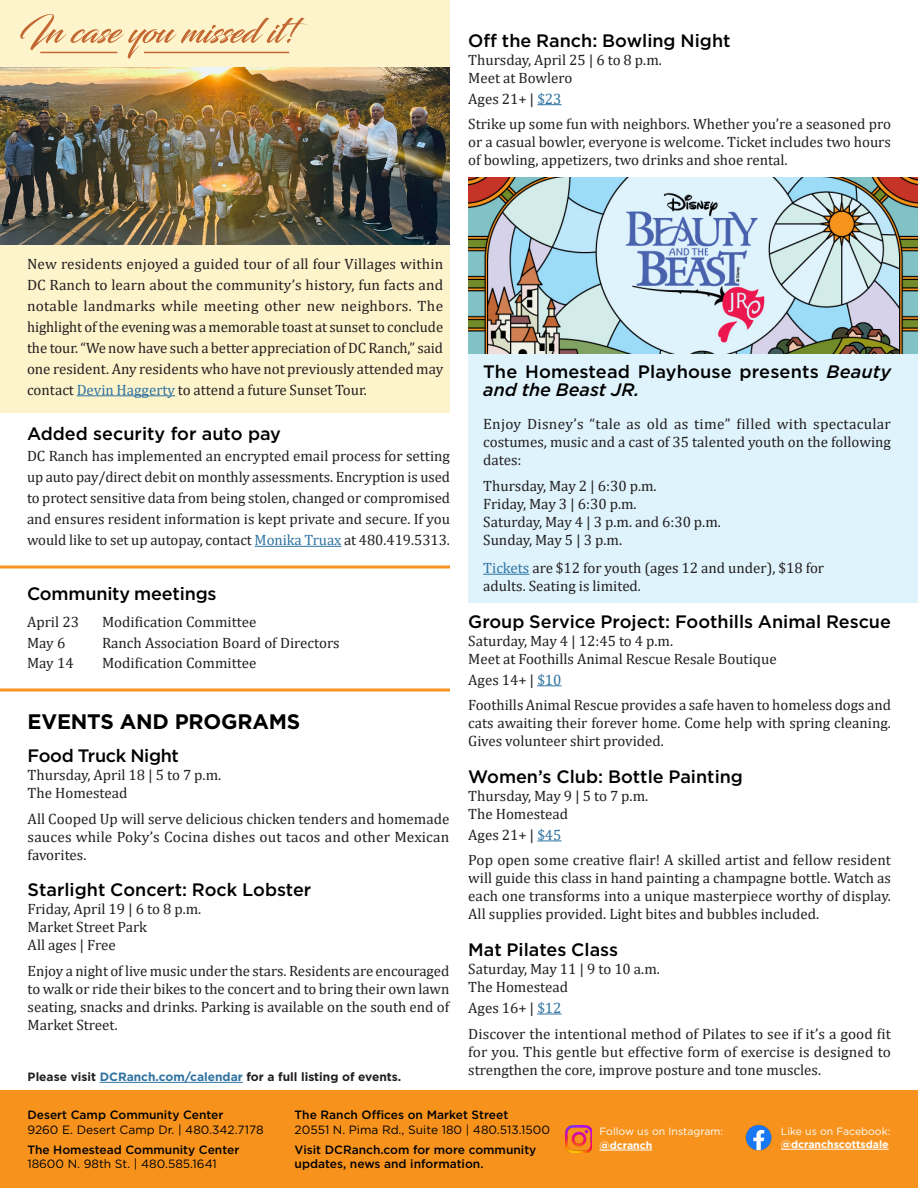
<style>
.page{position:relative;width:918px;height:1188px;background:#fff}
.page>*{position:absolute;margin:0;border:0;box-sizing:border-box;transform-origin:0 0}
.t1{font:700 21px "Gotham";letter-spacing:-.01em;color:#000}
.t2{font:500 18px/18px "Gotham";color:#000}
.t3{font:500 18px "Gotham";letter-spacing:-.02em;color:#000}
.RRU{font:15px/18px "Cambria";color:#231f20;text-align:justify}
.t4{font:500 12px "Gotham";color:#000}
.t5{font:12px "Gotham";color:#000}
.t6{font:700 12px "Gotham";color:#231f20}
.t7{font:10.5px "Gotham";color:#fff}
.t8{font:700 10.5px "Gotham";color:#fff}
.s1{color:#2f73a1}
.s2{font-style:italic}
</style>
<div class="page">
<div style="left:0;top:0;width:450px;height:412px;background:#fef4cb"></div>
<div style="left:468px;top:354px;width:450px;height:249px;background:#dff3fc"></div>
<svg style="left:537px;top:104px;width:25px;height:1px"></svg>
<hr style="left:483px;top:574px;width:46px;height:1px;background:#2f73a1">
<svg style="left:537px;top:685px;width:25px;height:1px"></svg>
<svg style="left:537px;top:840px;width:25px;height:1px"></svg>
<svg style="left:537px;top:1014px;width:25px;height:1px"></svg>
<svg style="left:20px;top:14px;width:288px;height:45px"></svg>
<hr style="left:100px;top:1082px;width:143px;height:1px;background:#2f73a1">
<hr style="left:77px;top:395px;width:98px;height:1px;background:#2f73a1">
<img style="left:0;top:68px;width:450px;height:176px">
<img style="left:468px;top:177px;width:450px;height:177px">
<div style="left:0;top:1091px;width:918px;height:97px;background:#f7931d"></div>
<hr style="left:781px;top:1149px;width:108px;height:1px;background:#fff">
<hr style="left:600px;top:1150px;width:52px;height:1px;background:#fff">
<img style="left:565px;top:1125px;width:27px;height:27px">
<img style="left:746px;top:1125px;width:26px;height:26px">
<hr style="left:255px;top:546px;width:86px;height:1px;background:#2f73a1">
<hr style="left:0;top:566px;width:450px;height:2px;background:#f79321">
<svg style="left:0;top:688px;width:450px;height:4px;background:#f8ad58"></svg>
<p class="t2" style="left:468px;top:31px;width:264px">Off the Ranch: Bowling Night</p>
<p class="RRU" style="left:468px;top:51px;width:195px">Thursday, April 25 | 6 to 8 p.m.</p>
<p class="RRU" style="left:468px;top:69px;width:106px">Meet at Bowlero</p>
<p class="RRU" style="left:468px;top:90px;width:95px">Ages 21+ | <span class="s1">$23</span></p>
<p class="RRU" style="left:468px;top:115px;width:424px">Strike up some fun with neighbors. Whether you’re a seasoned pro or a casual bowler, everyone is welcome. Ticket includes two hours of bowling, appetizers, two drinks and shoe rental.</p>
<p class="RRU" style="left:27px;top:253px;width:418px;line-height:21px">New residents enjoyed a guided tour of all four Villages within DC Ranch to learn about the community’s history, fun facts and notable landmarks while meeting other new neighbors. The highlight of the evening was a memorable toast at sunset to conclude the tour. “We now have such a better appreciation of DC Ranch,” said one resident. Any residents who have not previously attended may contact <span class="s1">Devin Haggerty</span> to attend a future Sunset Tour.</p>
<p class="t2" style="left:27px;top:425px;width:256px">Added security for auto pay</p>
<p class="RRU" style="left:27px;top:446px;width:425px;line-height:21px">DC Ranch has implemented an encrypted email process for setting up auto pay/direct debit on monthly assessments. Encryption is used to protect sensitive data from being stolen, changed or compromised and ensures resident information is kept private and secure. If you would like to set up autopay, contact <span class="s1">Monika Truax</span> at 480.419.5313.</p>
<p class="t2" style="left:27px;top:585px;width:191px">Community meetings</p>
<p class="RRU" style="left:27px;top:613px;width:54px">April 23</p>
<p class="RRU" style="left:102px;top:613px;width:156px">Modification Committee</p>
<p class="RRU" style="left:27px;top:634px;width:40px">May 6</p>
<p class="RRU" style="left:102px;top:634px;width:239px">Ranch Association Board of Directors</p>
<p class="RRU" style="left:27px;top:654px;width:48px">May 14</p>
<p class="RRU" style="left:102px;top:654px;width:156px">Modification Committee</p>
<p class="t1" style="left:28px;top:708px;width:274px">EVENTS AND PROGRAMS</p>
<p class="t3" style="left:28px;top:744px;width:153px">Food Truck Night</p>
<p class="RRU" style="left:28px;top:766px;width:195px">Thursday, April 18 | 5 to 7 p.m.</p>
<p class="RRU" style="left:28px;top:784px;width:101px">The Homestead</p>
<p class="RRU" style="left:28px;top:810px;width:423px">All Cooped Up will serve delicious chicken tenders and homemade sauces while Poky’s Cocina dishes out tacos and other Mexican favorites.</p>
<p class="t2" style="left:28px;top:881px;width:285px">Starlight Concert: Rock Lobster</p>
<p class="RRU" style="left:28px;top:900px;width:175px">Friday, April 19 | 6 to 8 p.m.</p>
<p class="RRU" style="left:28px;top:918px;width:121px">Market Street Park</p>
<p class="RRU" style="left:28px;top:936px;width:90px">All ages | Free</p>
<p class="RRU" style="left:28px;top:962px;width:423px">Enjoy a night of live music under the stars. Residents are encouraged to walk or ride their bikes to the concert and to bring their own lawn seating, snacks and drinks. Parking is available on the south end of Market Street.</p>
<p class="t6" style="left:28px;top:1069px;width:375px">Please visit <span class="s1">DCRanch.com/calendar</span> for a full listing of events.</p>
<p class="t2" style="left:483px;top:363px;width:409px">The Homestead Playhouse presents <span class="s2">Beauty and the Beast JR.</span></p>
<p class="RRU" style="left:483px;top:415px;width:409px">Enjoy Disney’s “tale as old as time” filled with spectacular costumes, music and a cast of 35 talented youth on the following dates:</p>
<p class="RRU" style="left:483px;top:477px;width:175px">Thursday, May 2 | 6:30 p.m.</p>
<p class="RRU" style="left:483px;top:495px;width:155px">Friday, May 3 | 6:30 p.m.</p>
<p class="RRU" style="left:483px;top:513px;width:239px">Saturday, May 4 | 3 p.m. and 6:30 p.m.</p>
<p class="RRU" style="left:483px;top:531px;width:140px">Sunday, May 5 | 3 p.m.</p>
<p class="RRU" style="left:483px;top:559px;width:342px"><span class="s1">Tickets</span> are $12 for youth (ages 12 and under), $18 for</p>
<p class="RRU" style="left:483px;top:577px;width:159px">adults. Seating is limited.</p>
<p class="t2" style="left:468px;top:612px;width:424px">Group Service Project: Foothills Animal Rescue</p>
<p class="RRU" style="left:468px;top:632px;width:206px">Saturday, May 4 | 12:45 to 4 p.m.</p>
<p class="RRU" style="left:468px;top:650px;width:310px">Meet at Foothills Animal Rescue Resale Boutique</p>
<p class="RRU" style="left:468px;top:671px;width:95px">Ages 14+ | <span class="s1">$10</span></p>
<p class="RRU" style="left:468px;top:696px;width:424px">Foothills Animal Rescue provides a safe haven to homeless dogs and cats awaiting their forever home. Come help with spring cleaning.<br>Gives volunteer shirt provided.</p>
<p class="t2" style="left:468px;top:767px;width:276px">Women’s Club: Bottle Painting</p>
<p class="RRU" style="left:468px;top:787px;width:182px">Thursday, May 9 | 5 to 7 p.m.</p>
<p class="RRU" style="left:468px;top:805px;width:101px">The Homestead</p>
<p class="RRU" style="left:468px;top:826px;width:95px">Ages 21+ | <span class="s1">$45</span></p>
<p class="RRU" style="left:468px;top:851px;width:424px">Pop open some creative flair! A skilled artist and fellow resident will guide this class in hand painting a champagne bottle. Watch as each one transforms into a unique masterpiece worthy of display.<br>All supplies provided. Light bites and bubbles included.</p>
<p class="t2" style="left:468px;top:941px;width:151px">Mat Pilates Class</p>
<p class="RRU" style="left:468px;top:960px;width:193px">Saturday, May 11 | 9 to 10 a.m.</p>
<p class="RRU" style="left:468px;top:978px;width:101px">The Homestead</p>
<p class="RRU" style="left:468px;top:999px;width:95px">Ages 16+ | <span class="s1">$12</span></p>
<p class="RRU" style="left:468px;top:1024px;width:424px">Discover the intentional method of Pilates to see if it’s a good fit for you. This gentle but effective form of exercise is designed to strengthen the core, improve posture and tone muscles.</p>
<p class="t4" style="left:27px;top:1107px;width:198px">Desert Camp Community Center</p>
<p class="t5" style="left:27px;top:1122px;width:238px">9260 E. Desert Camp Dr. | 480.342.7178</p>
<p class="t4" style="left:27px;top:1142px;width:213px">The Homestead Community Center</p>
<p class="t5" style="left:27px;top:1156px;width:191px">18600 N. 98th St. | 480.585.1641</p>
<p class="t4" style="left:295px;top:1107px;width:215px">The Ranch Offices on Market Street</p>
<p class="t5" style="left:295px;top:1122px;width:257px">20551 N. Pima Rd., Suite 180 | 480.513.1500</p>
<p class="t7" style="left:781px;top:1124px;width:111px">Like us on Facebook:</p>
<p class="t8" style="left:781px;top:1137px;width:109px">@dcranchscottsdale</p>
<p class="t7" style="left:600px;top:1125px;width:125px">Follow us on Instagram:</p>
<p class="t8" style="left:600px;top:1138px;width:54px">@dcranch</p>
<p class="t4" style="left:295px;top:1142px;width:243px">Visit DCRanch.com for more community</p>
<p class="t4" style="left:295px;top:1156px;width:191px">updates, news and information.</p>
</div>
